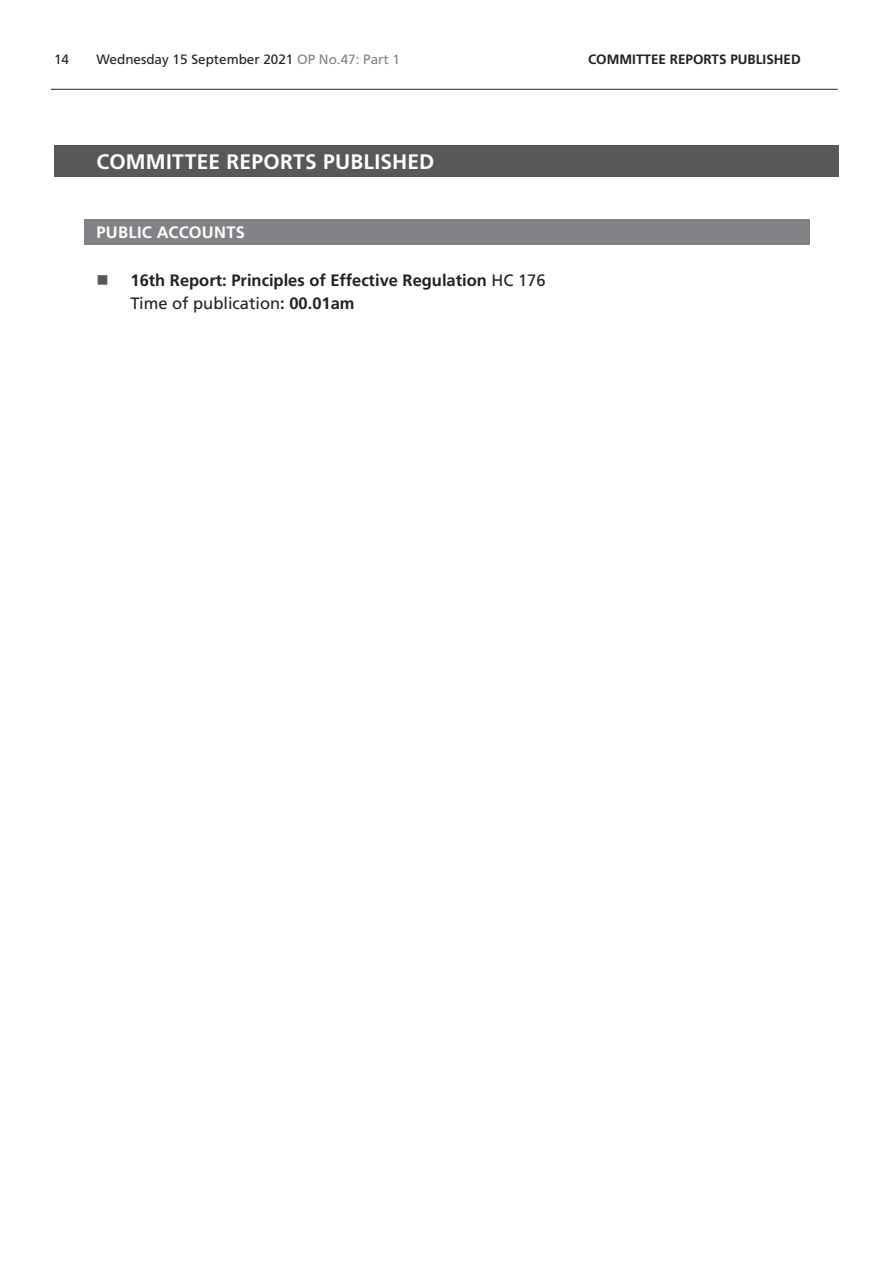
<style>
.page{position:relative;width:893px;height:1263px;background:#fff}
.page>*{position:absolute;margin:0;border:0;box-sizing:border-box;transform-origin:0 0}
.Heading1Grey{font:700 21px "Frutiger LT Std";letter-spacing:.01em;color:#fff}
.t1{font:700 16.5px/22.5px "Frutiger LT Std";color:#231f20}
.Heading2Grey{font:700 16.5px "Frutiger LT Std";letter-spacing:.015em;color:#fff}
.t2{font:13.5px "Frutiger LT Std";color:#231f20}
.t3{font:700 13.5px "Frutiger LT Std";color:#231f20}
.s1{color:#808285}
.s2{font-weight:400}
</style>
<div class="page">
<hr style="left:51px;top:89px;width:787px;height:1px;background:#231f20">
<div style="left:54px;top:146px;width:785px;height:31px;background:#57585a"></div>
<div style="left:84px;top:219px;width:725px;height:25px;background:#808285"></div>
<p class="t2" style="left:54px;top:52px;width:17px">14</p>
<p class="t2" style="left:97px;top:52px;width:305px">Wednesday 15 September 2021 <span class="s1">OP No.47: Part 1</span></p>
<p class="t3" style="left:588px;top:52px;width:18px">Committee</p>
<p class="t3" style="left:670px;top:52px;width:18px">Reports</p>
<p class="t3" style="left:730px;top:52px;width:17px">Published</p>
<h2 class="Heading1Grey" style="left:97px;top:149px;width:339px">COMMITTEE REPORTS PUBLISHED</h2>
<h2 class="Heading2Grey" style="left:97px;top:223px;width:150px">PUBLIC ACCOUNTS</h2>
<p class="t1" style="left:131px;top:269px;width:417px">16th Report: Principles of Effective Regulation <span class="s2">HC 176<br>Time of publication</span>: 00.01am</p>
</div>
